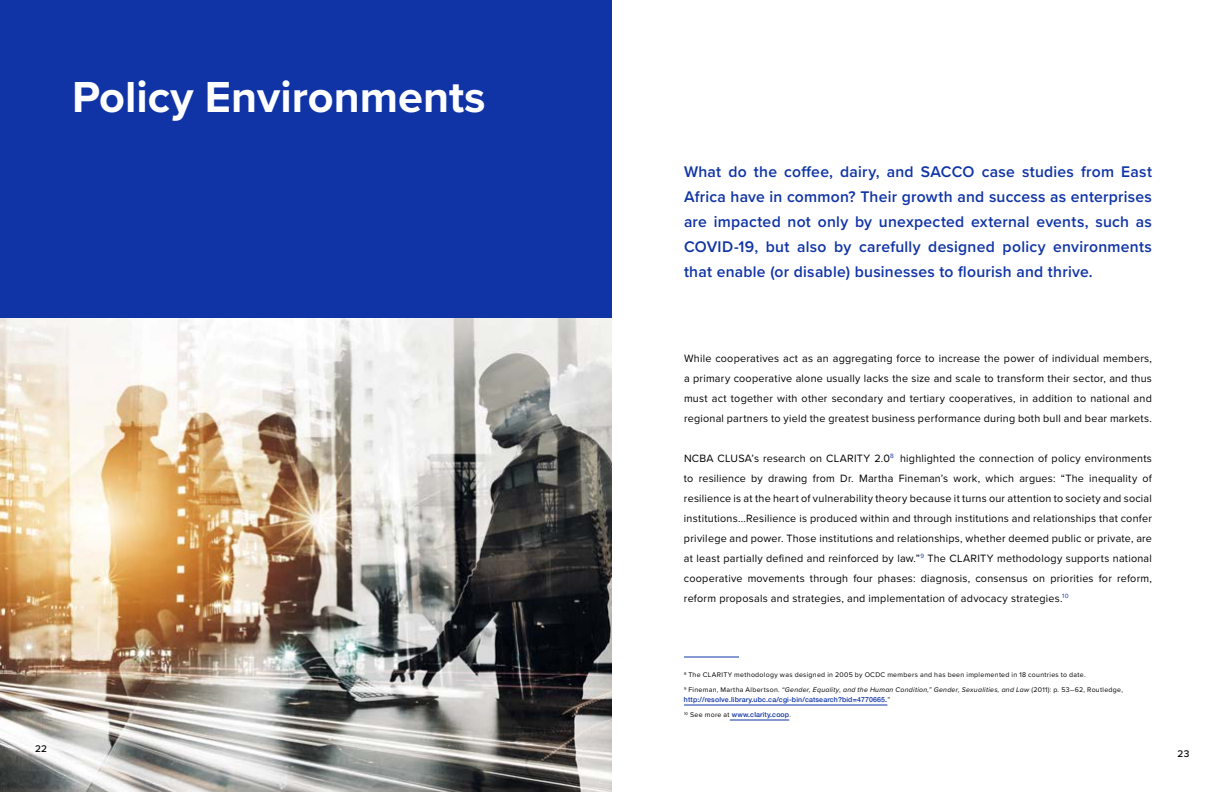
<style>
.page{position:relative;width:1224px;height:792px;background:#fff}
.page>*{position:absolute;margin:0;border:0;box-sizing:border-box;transform-origin:0 0}
.t1{font:700 45px "Proxima Nova";color:#fff}
.t2{font:600 16px/25px "Proxima Nova";letter-spacing:.015em;color:#1034a6;text-align:justify}
.t3{font:11px/20px "Proxima Nova";letter-spacing:.025em;color:#000;text-align:justify}
.t4{font:500 10px "Proxima Nova";color:#000}
.t5{font:7px/15px "Proxima Nova";letter-spacing:.04em;color:#000}
.t6{font:500 7px/15px "Helvetica Neue";letter-spacing:.02em;color:#1034a6}
.s1{font-style:italic}
.s2{font-family:"Proxima Nova";font-weight:400;color:#000}
</style>
<div class="page">
<img style="left:0;top:318px;width:612px;height:474px">
<hr style="left:684px;top:705px;width:203px;height:1px;background:#1034a6">
<hr style="left:730px;top:720px;width:59px;height:1px;background:#1034a6">
<hr style="left:684px;top:656px;width:55px;height:1px;background:#1034a6">
<div style="left:0;top:0;width:612px;height:318px;background:#1034a6"></div>
<h1 class="t1" style="left:72px;top:78px;width:415px">Policy Environments</h1>
<p class="t4" style="left:35px;top:744px;width:14px">22</p>
<p class="t2" style="left:684px;top:160px;width:470px">What do the coffee, dairy, and SACCO case studies from East Africa have in common? Their growth and success as enterprises are impacted not only by unexpected external events, such as COVID-19, but also by carefully designed policy environments that enable (or disable) businesses to flourish and thrive.</p>
<p class="t3" style="left:684px;top:349px;width:470px">While cooperatives act as an aggregating force to increase the power of individual members, a primary cooperative alone usually lacks the size and scale to transform their sector, and thus must act together with other secondary and tertiary cooperatives, in addition to national and regional partners to yield the greatest business performance during both bull and bear markets.</p>
<p class="t3" style="left:684px;top:449px;width:470px">NCBA CLUSA’s research on CLARITY 2.0<sup>8</sup> highlighted the connection of policy environments to resilience by drawing from Dr. Martha Fineman’s work, which argues: “The inequality of resilience is at the heart of vulnerability theory because it turns our attention to society and social institutions...Resilience is produced within and through institutions and relationships that confer privilege and power. Those institutions and relationships, whether deemed public or private, are at least partially defined and reinforced by law.”<sup>9</sup> The CLARITY methodology supports national cooperative movements through four phases: diagnosis, consensus on priorities for reform, reform proposals and strategies, and implementation of advocacy strategies.<sup>10</sup></p>
<p class="t5" style="left:684px;top:668px;width:441px"><sup>8</sup> The CLARITY methodology was designed in 2005 by OCDC members and has been implemented in 18 countries to date.<br><sup>9</sup> Fineman, Martha Albertson. <span class="s1">“Gender, Equality, and the Human Condition,” Gender, Sexualities, and Law</span> (2011): p. 53–62, Routledge,</p>
<p class="t6" style="left:684px;top:691px;width:208px">http://resolve.library.ubc.ca/cgi-bin/catsearch?bid=4770665.<span class="s2">”<br></span><sup>10</sup> <span class="s2">See more at</span> www.clarity.coop<span class="s2">.</span></p>
<p class="t4" style="left:1178px;top:749px;width:13px">23</p>
</div>
